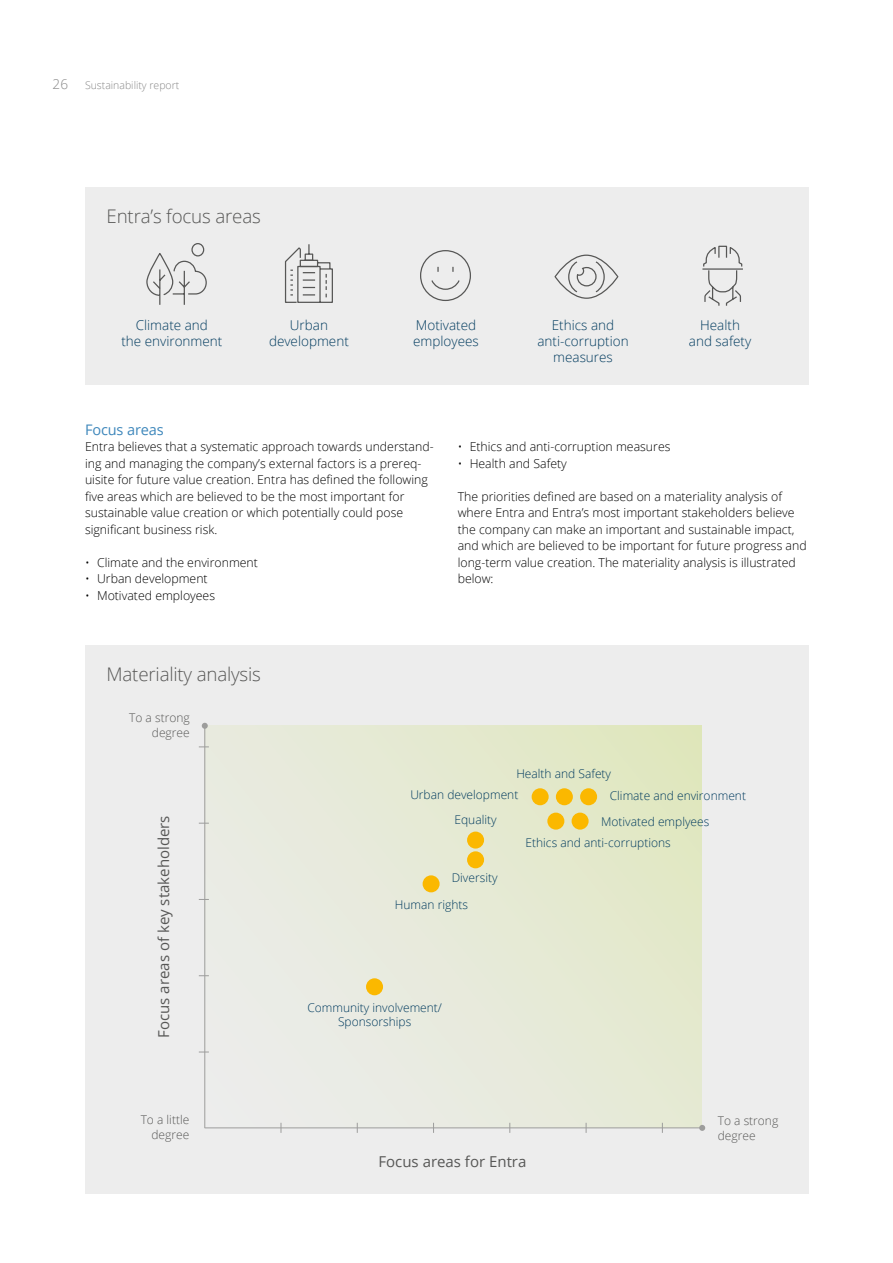
<style>
.page{position:relative;width:893px;height:1263px;background:#fff}
.page>*{position:absolute;margin:0;border:0;box-sizing:border-box;transform-origin:0 0}
.Boks_tittel{font:300 18.75px "Open Sans";letter-spacing:-.01em;color:#575756}
.t1{font:15px "Open Sans";color:#575756}
.Avsnittstittel_1{font:14.55px "Open Sans";letter-spacing:-.01em;color:#3e87bb}
.t2{font:300 13.5px/16.2px "Open Sans";color:#003a5e;text-align:center}
.t3{font:300 13.5px "Open Sans";color:#878787}
.Punktliste{font:300 12.3px/16.5px "Open Sans";color:#000}
.t4{font:300 12px/14.4px "Open Sans";color:#003a5e;text-align:center}
.t5{font:300 12px/14.4px "Open Sans";color:#575756;text-align:right}
.t6{font:300 10.5px "Open Sans";color:#878787}
</style>
<div class="page">
<div style="left:85px;top:187px;width:724px;height:197px;background:#ededed"></div>
<svg style="left:146px;top:243px;width:61px;height:62px"></svg>
<svg style="left:284px;top:244px;width:49px;height:59px"></svg>
<svg style="left:420px;top:250px;width:51px;height:51px"></svg>
<svg style="left:554px;top:254px;width:65px;height:45px"></svg>
<svg style="left:702px;top:245px;width:41px;height:61px"></svg>
<div style="left:85px;top:645px;width:724px;height:549px;background:#ededed"></div>
<div style="left:205px;top:725px;width:497px;height:403px;background:linear-gradient(to right,#ebece8,#e2e8c8)"></div>
<hr style="left:205px;top:1127px;width:497px;height:1px;background:#9d9d9c">
<svg style="left:699px;top:1125px;width:6px;height:6px"></svg>
<hr style="left:204px;top:726px;width:1px;height:402px;background:#9d9d9c">
<svg style="left:202px;top:723px;width:6px;height:6px"></svg>
<div style="left:366px;top:978px;width:17px;height:17px;background:#fbb800;border-radius:50%"></div>
<div style="left:423px;top:875px;width:17px;height:17px;background:#fbb800;border-radius:50%"></div>
<div style="left:467px;top:851px;width:17px;height:17px;background:#fbb800;border-radius:50%"></div>
<div style="left:467px;top:831px;width:17px;height:17px;background:#fbb800;border-radius:50%"></div>
<div style="left:532px;top:788px;width:17px;height:17px;background:#fbb800;border-radius:50%"></div>
<div style="left:556px;top:788px;width:17px;height:17px;background:#fbb800;border-radius:50%"></div>
<div style="left:547px;top:813px;width:17px;height:17px;background:#fbb800;border-radius:50%"></div>
<div style="left:580px;top:788px;width:17px;height:17px;background:#fbb800;border-radius:50%"></div>
<div style="left:572px;top:813px;width:17px;height:17px;background:#fbb800;border-radius:50%"></div>
<p class="t3" style="left:53px;top:75px;width:17px">26</p>
<p class="t6" style="left:85px;top:78px;width:96px">Sustainability report</p>
<p class="Boks_tittel" style="left:107px;top:203px;width:156px">Entra’s focus areas</p>
<p class="t2" style="left:121px;top:316px;width:102px">Climate and<br>the environment</p>
<p class="t2" style="left:269px;top:316px;width:81px">Urban development</p>
<p class="t2" style="left:413px;top:316px;width:67px;text-align:left">Motivated employees</p>
<p class="t2" style="left:537px;top:316px;width:93px">Ethics and anti-corruption measures</p>
<p class="t2" style="left:689px;top:316px;width:64px">Health and safety</p>
<p class="Avsnittstittel_1" style="left:85px;top:420px;width:80px">Focus areas</p>
<p class="Punktliste" style="left:85px;top:438px;width:350px">Entra believes that a systematic approach towards understand&shy;ing and managing the company’s external factors is a prereq&shy;uisite for future value creation. Entra has defined the following five areas which are believed to be the most important for sustainable value creation or which potentially could pose significant business risk.</p>
<p class="Punktliste" style="left:85px;top:554px;width:174px">• Climate and the environment</p>
<p class="Punktliste" style="left:85px;top:570px;width:124px">• Urban development</p>
<p class="Punktliste" style="left:85px;top:587px;width:132px">• Motivated employees</p>
<p class="Punktliste" style="left:458px;top:438px;width:214px">• Ethics and anti-corruption measures</p>
<p class="Punktliste" style="left:458px;top:455px;width:111px">• Health and Safety</p>
<p class="Punktliste" style="left:458px;top:488px;width:351px">The priorities defined are based on a materiality analysis of where Entra and Entra’s most important stakeholders believe the company can make an important and sustainable impact, and which are believed to be important for future progress and long-term value creation. The materiality analysis is illustrated below:</p>
<p class="Boks_tittel" style="left:107px;top:661px;width:156px">Materiality analysis</p>
<p class="t5" style="left:129px;top:710px;width:62px">To a strong degree</p>
<p class="t1" style="left:153px;top:1038px;width:224px;rotate:-90deg">Focus areas of key stakeholders</p>
<p class="t5" style="left:141px;top:1112px;width:50px">To a little degree</p>
<p class="t4" style="left:516px;top:766px;width:96px">Health and Safety</p>
<p class="t4" style="left:610px;top:789px;width:138px">Climate and environment</p>
<p class="t4" style="left:601px;top:814px;width:110px">Motivated emplyees</p>
<p class="t4" style="left:410px;top:787px;width:109px">Urban development</p>
<p class="t4" style="left:454px;top:812px;width:44px">Equality</p>
<p class="t4" style="left:452px;top:870px;width:47px">Diversity</p>
<p class="t4" style="left:395px;top:897px;width:75px">Human rights</p>
<p class="t4" style="left:525px;top:835px;width:147px">Ethics and anti-corruptions</p>
<p class="t4" style="left:307px;top:1000px;width:136px">Community involvement/<br>Sponsorships</p>
<p class="t1" style="left:378px;top:1151px;width:149px">Focus areas for Entra</p>
<p class="t5" style="left:718px;top:1113px;width:62px;text-align:left">To a strong degree</p>
</div>
